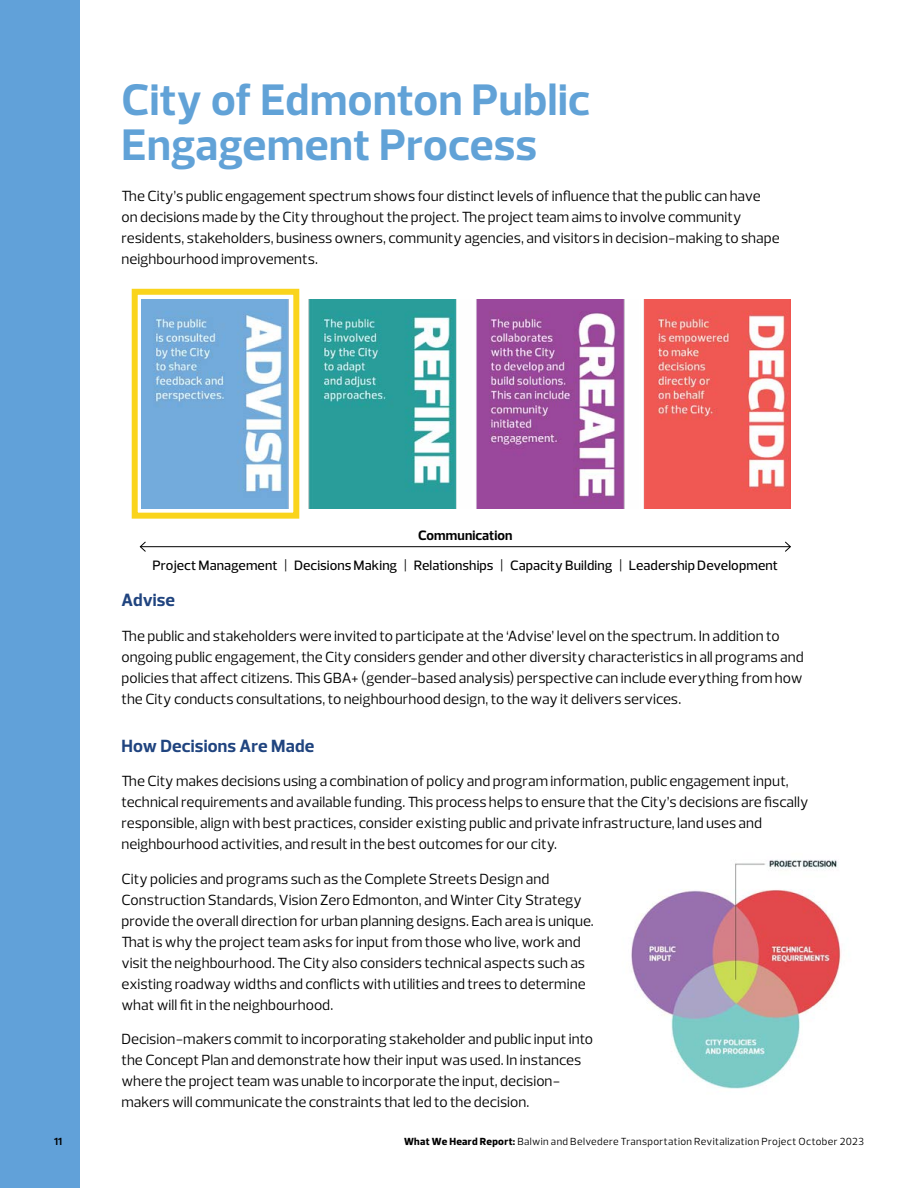
<style>
.page{position:relative;width:918px;height:1188px;background:#fff}
.page>*{position:absolute;margin:0;border:0;box-sizing:border-box;transform-origin:0 0}
.t1{font:700 45px/45px "Prelo";letter-spacing:.005em;color:#61a2d7}
.t2{font:700 18px "Prelo";letter-spacing:.01em;color:#20447f}
.t3{font:15px/21px "Prelo";color:#000}
.t4{font:500 13.8px "Prelo";letter-spacing:.005em;color:#000}
.t5{font:700 13.8px "Prelo";letter-spacing:.005em;color:#000}
.t6{font:10.5px "Prelo";letter-spacing:.035em;color:#000}
.t7{font:700 10.5px "Prelo";color:#000}
.s1{font-weight:800}
</style>
<div class="page">
<div style="left:0;top:0;width:80px;height:1188px;background:#61a1d9"></div>
<hr style="left:140px;top:546px;width:650px;height:1px;background:#000">
<svg style="left:139px;top:541px;width:7px;height:11px"></svg>
<svg style="left:784px;top:541px;width:7px;height:11px"></svg>
<img style="left:141px;top:299px;width:650px;height:209px">
<div style="left:132px;top:289px;width:167px;height:230px;border:6px solid #fad41c"></div>
<img style="left:631px;top:859px;width:210px;height:230px">
<h1 class="t1" style="left:122px;top:77px;width:470px">City of Edmonton Public<br>Engagement Process</h1>
<p class="t3" style="left:122px;top:186px;width:660px">The City’s public engagement spectrum shows four distinct levels of influence that the public can have on decisions made by the City throughout the project. The project team aims to involve community residents, stakeholders, business owners, community agencies, and visitors in decision-making to shape neighbourhood improvements.</p>
<p class="t5" style="left:418px;top:527px;width:96px">Communication</p>
<p class="t4" style="left:153px;top:557px;width:627px">Project Management | Decisions Making | Relationships | Capacity Building | Leadership Development</p>
<p class="t2" style="left:122px;top:589px;width:55px">Advise</p>
<p class="t3" style="left:122px;top:625px;width:684px">The public and stakeholders were invited to participate at the ‘Advise’ level on the spectrum. In addition to ongoing public engagement, the City considers gender and other diversity characteristics in all programs and policies that affect citizens. This GBA+ (gender-based analysis) perspective can include everything from how the City conducts consultations, to neighbourhood design, to the way it delivers services.</p>
<p class="t2" style="left:122px;top:734px;width:194px">How Decisions Are Made</p>
<p class="t3" style="left:122px;top:771px;width:688px">The City makes decisions using a combination of policy and program information, public engagement input, technical requirements and available funding. This process helps to ensure that the City’s decisions are fiscally responsible, align with best practices, consider existing public and private infrastructure, land uses and neighbourhood activities, and result in the best outcomes for our city.</p>
<p class="t3" style="left:122px;top:868px;width:474px">City policies and programs such as the Complete Streets Design and Construction Standards, Vision Zero Edmonton, and Winter City Strategy provide the overall direction for urban planning designs. Each area is unique.<br>That is why the project team asks for input from those who live, work and visit the neighbourhood. The City also considers technical aspects such as existing roadway widths and conflicts with utilities and trees to determine what will fit in the neighbourhood.</p>
<p class="t3" style="left:122px;top:1029px;width:473px">Decision-makers commit to incorporating stakeholder and public input into the Concept Plan and demonstrate how their input was used. In instances where the project team was unable to incorporate the input, decision&shy;makers will communicate the constraints that led to the decision.</p>
<p class="t7" style="left:54px;top:1135px;width:10px">11</p>
<p class="t6" style="left:404px;top:1135px;width:462px"><span class="s1">What We Heard Report:</span> Balwin and Belvedere Transportation Revitalization Project October 2023</p>
</div>
